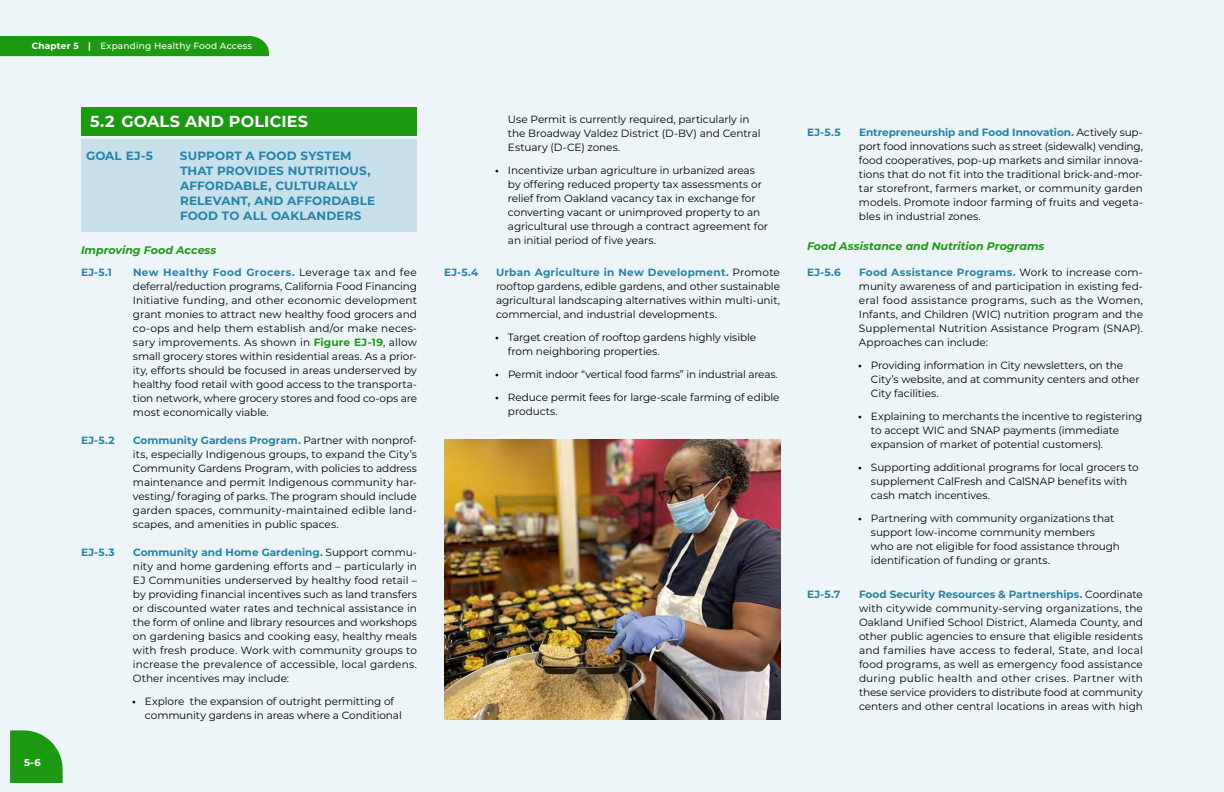
<style>
.page{position:relative;width:1224px;height:792px;background:#edf5f8}
.page>*{position:absolute;margin:0;border:0;box-sizing:border-box;transform-origin:0 0}
.t1{font:700 16px "Montserrat";letter-spacing:.01em;color:#fff}
.Goal{font:700 12px/15px "Montserrat";letter-spacing:.015em;color:#2484aa}
.t2{font:italic 700 11px "Montserrat";color:#1c9b12}
.Policy{font:10.5px/14px "Montserrat";letter-spacing:-.005em;color:#000}
.Policy-2{font:700 10.5px "Montserrat";letter-spacing:.03em;color:#2484aa}
.t3{font:700 10px "Montserrat";color:#fff}
.t4{font:500 9px "Montserrat";letter-spacing:.02em;color:#fff}
.s1{font-weight:700}
.s2{font-weight:700;color:#2484aa}
.s3{font-weight:700;color:#1c9b12}
</style>
<div class="page">
<div style="left:0;top:36px;width:269px;height:20px;background:#1c9b12"></div>
<svg style="left:10px;top:730px;width:53px;height:53px;background:#37a730"></svg>
<div style="left:81px;top:107px;width:336px;height:28px;background:#1c9b12"></div>
<div style="left:81px;top:139px;width:336px;height:93px;background:#c8e0ea"></div>
<img style="left:444px;top:439px;width:336px;height:281px">
<p class="t4" style="left:32px;top:40px;width:222px"><span class="s1">Chapter 5 |</span> Expanding Healthy Food Access</p>
<p class="t3" style="left:24px;top:755px;width:18px">5-6</p>
<p class="t1" style="left:90px;top:110px;width:220px">5.2 GOALS AND POLICIES</p>
<p class="Goal" style="left:86px;top:148px;width:69px">GOAL EJ-5</p>
<p class="Goal" style="left:180px;top:148px;width:197px">SUPPORT A FOOD SYSTEM<br>THAT PROVIDES NUTRITIOUS,<br>AFFORDABLE, CULTURALLY<br>RELEVANT, AND AFFORDABLE<br>FOOD TO ALL OAKLANDERS</p>
<h4 class="t2" style="left:81px;top:242px;width:137px">Improving Food Access</h4>
<p class="Policy-2" style="left:81px;top:265px;width:33px">EJ-5.1</p>
<p class="Policy" style="left:133px;top:265px;width:286px;text-align:justify"><span class="s2">New Healthy Food Grocers.</span> Leverage tax and fee deferral/reduction programs, California Food Financing Initiative funding, and other economic development grant monies to attract new healthy food grocers and co-ops and help them establish and/or make neces&shy;sary improvements. As shown in <span class="s3">Figure EJ-19</span>, allow small grocery stores within residential areas. As a prior&shy;ity, efforts should be focused in areas underserved by healthy food retail with good access to the transporta&shy;tion network, where grocery stores and food co-ops are most economically viable.</p>
<p class="Policy-2" style="left:81px;top:433px;width:35px">EJ-5.2</p>
<p class="Policy" style="left:133px;top:433px;width:286px;text-align:justify"><span class="s2">Community Gardens Program.</span> Partner with nonprof&shy;its, especially Indigenous groups, to expand the City’s Community Gardens Program, with policies to address maintenance and permit Indigenous community har&shy;vesting/ foraging of parks. The program should include garden spaces, community-maintained edible land&shy;scapes, and amenities in public spaces.</p>
<p class="Policy-2" style="left:81px;top:545px;width:35px">EJ-5.3</p>
<p class="Policy" style="left:133px;top:545px;width:286px;text-align:justify"><span class="s2">Community and Home Gardening.</span> Support commu&shy;nity and home gardening efforts and – particularly in EJ Communities underserved by healthy food retail – by providing financial incentives such as land transfers or discounted water rates and technical assistance in the form of online and library resources and workshops on gardening basics and cooking easy, healthy meals with fresh produce. Work with community groups to increase the prevalence of accessible, local gardens.<br>Other incentives may include:</p>
<p class="Policy" style="left:145px;top:694px;width:258px;text-indent:-13px"><span class="s1">•</span> Explore the expansion of outright permitting of community gardens in areas where a Conditional</p>
<p class="Policy" style="left:508px;top:112px;width:254px">Use Permit is currently required, particularly in the Broadway Valdez District (D-BV) and Central<br>Estuary (D-CE) zones.</p>
<p class="Policy" style="left:508px;top:163px;width:262px;text-indent:-13px"><span class="s1">•</span> Incentivize urban agriculture in urbanized areas by offering reduced property tax assessments or relief from Oakland vacancy tax in exchange for converting vacant or unimproved property to an agricultural use through a contract agreement for an initial period of five years.</p>
<p class="Policy-2" style="left:444px;top:265px;width:36px">EJ-5.4</p>
<p class="Policy" style="left:496px;top:265px;width:286px;text-align:justify"><span class="s2">Urban Agriculture in New Development.</span> Promote rooftop gardens, edible gardens, and other sustainable agricultural landscaping alternatives within multi-unit, commercial, and industrial developments.</p>
<p class="Policy" style="left:508px;top:330px;width:250px;text-indent:-13px"><span class="s1">•</span> Target creation of rooftop gardens highly visible from neighboring properties.</p>
<p class="Policy" style="left:495px;top:367px;width:284px"><span class="s1">•</span> Permit indoor “vertical food farms” in industrial areas.</p>
<p class="Policy" style="left:508px;top:390px;width:273px;text-indent:-13px"><span class="s1">•</span> Reduce permit fees for large-scale farming of edible products.</p>
<p class="Policy-2" style="left:807px;top:125px;width:35px">EJ-5.5</p>
<p class="Policy" style="left:859px;top:125px;width:286px;text-align:justify"><span class="s2">Entrepreneurship and Food Innovation.</span> Actively sup&shy;port food innovations such as street (sidewalk) vending, food cooperatives, pop-up markets and similar innova&shy;tions that do not fit into the traditional brick-and-mor&shy;tar storefront, farmers market, or community garden models. Promote indoor farming of fruits and vegeta&shy;bles in industrial zones.</p>
<h4 class="t2" style="left:807px;top:238px;width:239px">Food Assistance and Nutrition Programs</h4>
<p class="Policy-2" style="left:807px;top:265px;width:35px">EJ-5.6</p>
<p class="Policy" style="left:859px;top:265px;width:286px;text-align:justify"><span class="s2">Food Assistance Programs.</span> Work to increase com&shy;munity awareness of and participation in existing fed&shy;eral food assistance programs, such as the Women, Infants, and Children (WIC) nutrition program and the Supplemental Nutrition Assistance Program (SNAP).<br>Approaches can include:</p>
<p class="Policy" style="left:871px;top:358px;width:270px;text-indent:-13px"><span class="s1">•</span> Providing information in City newsletters, on the<br>City’s website, and at community centers and other<br>City facilities.</p>
<p class="Policy" style="left:871px;top:409px;width:273px;text-indent:-13px"><span class="s1">•</span> Explaining to merchants the incentive to registering to accept WIC and SNAP payments (immediate expansion of market of potential customers).</p>
<p class="Policy" style="left:871px;top:460px;width:269px;text-indent:-13px"><span class="s1">•</span> Supporting additional programs for local grocers to supplement CalFresh and CalSNAP benefits with cash match incentives.</p>
<p class="Policy" style="left:871px;top:511px;width:251px;text-indent:-13px"><span class="s1">•</span> Partnering with community organizations that support low-income community members who are not eligible for food assistance through identification of funding or grants.</p>
<p class="Policy-2" style="left:807px;top:587px;width:35px">EJ-5.7</p>
<p class="Policy" style="left:859px;top:587px;width:286px;text-align:justify"><span class="s2">Food Security Resources &amp; Partnerships.</span> Coordinate with citywide community-serving organizations, the Oakland Unified School District, Alameda County, and other public agencies to ensure that eligible residents and families have access to federal, State, and local food programs, as well as emergency food assistance during public health and other crises. Partner with these service providers to distribute food at community centers and other central locations in areas with high</p>
</div>
